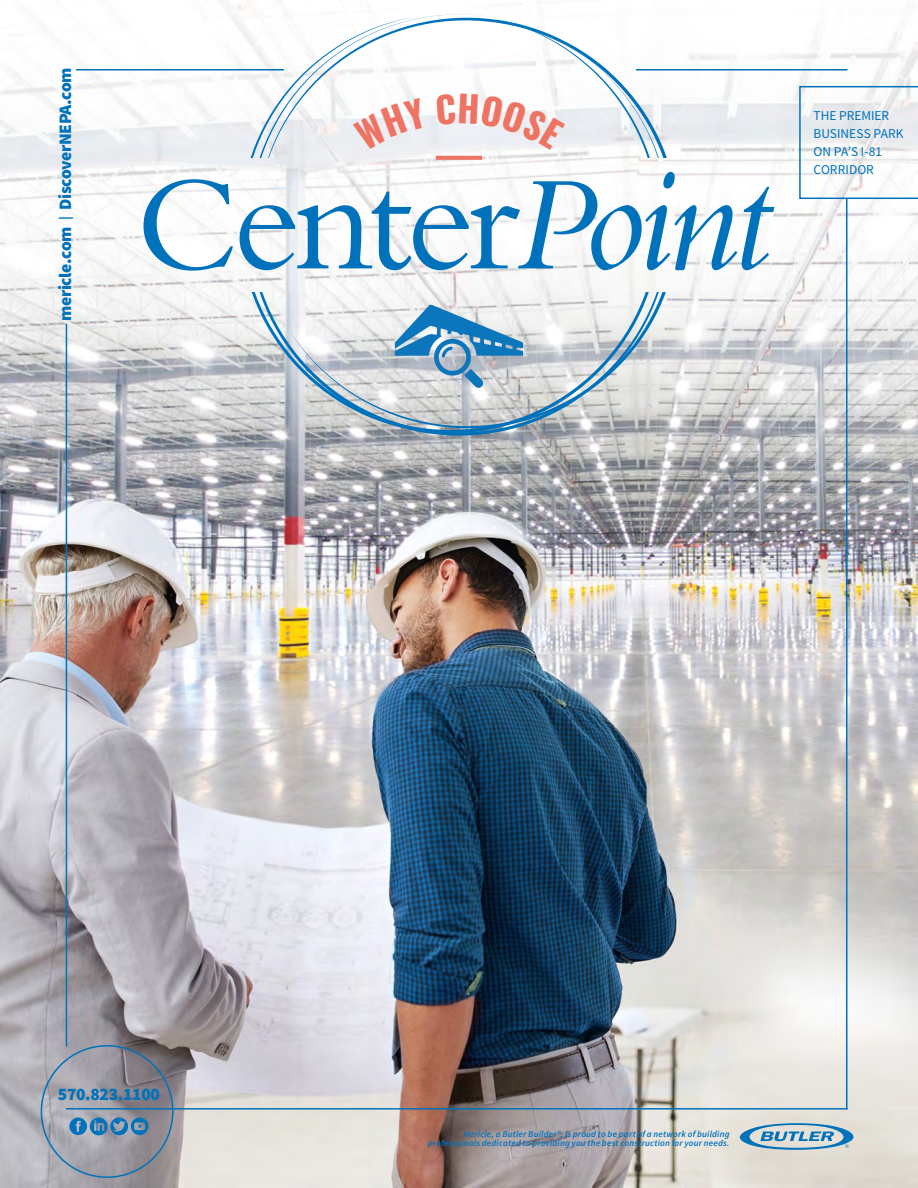
<style>
.page{position:relative;width:918px;height:1188px;background:#fff}
.page>*{position:absolute;margin:0;border:0;box-sizing:border-box;transform-origin:0 0}
.t1{font:900 17.55px "Source Sans Pro";letter-spacing:-.02em;color:#0072bc}
.t2{font:13.5px/18px "Source Sans Pro";color:#0072bc}
.t3{font:italic 600 9px/9px "Source Sans Pro";letter-spacing:.02em;color:#0072bc;text-align:right}
.s1{font-family:"Oswald";font-weight:300}
</style>
<div class="page">
<img style="left:0;top:0;width:918px;height:1188px">
<hr style="left:76px;top:69px;width:771px;height:2px;background:#0072bc">
<img style="left:284px;top:0;width:351px;height:13px">
<svg style="left:740px;top:1123px;width:114px;height:27px;background:#96bacd"></svg>
<img style="left:0;top:158px;width:918px;height:137px">
<hr style="left:66px;top:1108px;width:781px;height:2px;background:#0072bc">
<svg style="left:799px;top:86px;width:119px;height:113px"></svg>
<svg style="left:69px;top:1117px;width:79px;height:18px"></svg>
<hr style="left:66px;top:324px;width:1px;height:723px;background:#0072bc">
<hr style="left:846px;top:198px;width:2px;height:912px;background:#0072bc">
<svg style="left:240px;top:17px;width:422px;height:417px"></svg>
<svg style="left:258px;top:18px;width:421px;height:411px"></svg>
<img style="left:104px;top:158px;width:688px;height:134px">
<svg style="left:144px;top:179px;width:89px;height:92px"></svg>
<svg style="left:240px;top:172px;width:534px;height:98px"></svg>
<svg style="left:436px;top:156px;width:46px;height:4px"></svg>
<svg style="left:353px;top:98px;width:74px;height:52px"></svg>
<svg style="left:436px;top:93px;width:129px;height:57px"></svg>
<p class="t1" style="left:54px;top:321px;width:255px;rotate:-90deg">mericle.com <span class="s1">I</span> DiscoverNEPA.com</p>
<p class="t2" style="left:814px;top:107px;width:92px">THE PREMIER<br>BUSINESS PARK<br>ON PA’S I-81<br>CORRIDOR</p>
<p class="t1" style="left:58px;top:1083px;width:104px">570.823.1100</p>
<p class="t3" style="left:428px;top:1130px;width:303px">Mericle, a Butler Builder®, is proud to be part of a network of building professionals dedicated to providing you the best construction for your needs.</p>
</div>
